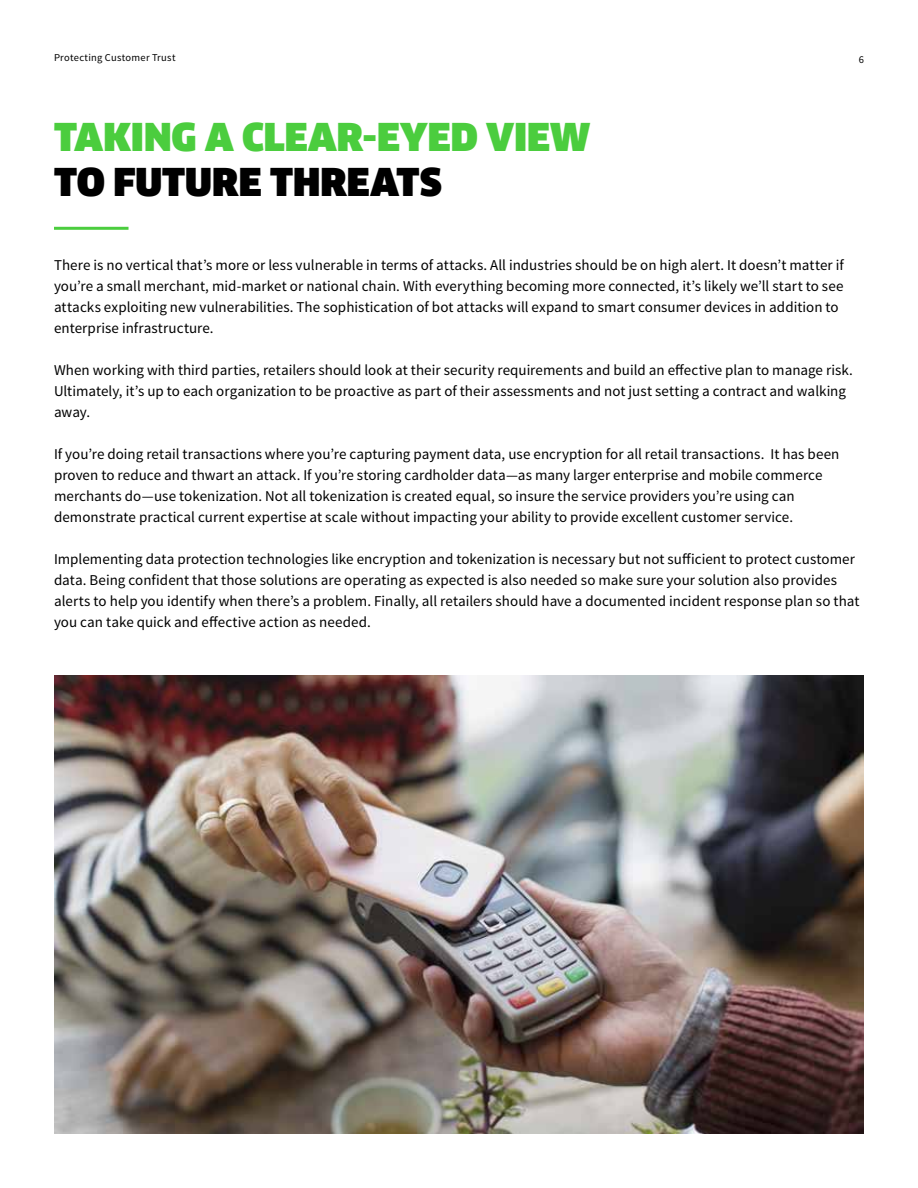
<style>
.page{position:relative;width:918px;height:1188px;background:#fff}
.page>*{position:absolute;margin:0;border:0;box-sizing:border-box;transform-origin:0 0}
.t1{font:900 37.5px "Clan Offc Pro";color:#4bcd3e}
.t2{font:900 37.5px "Clan Offc Pro";color:#000}
.t3{font:15px/21px "Source Sans Pro";letter-spacing:.005em;color:#000}
.t4{font:10.5px "Source Sans Pro";letter-spacing:.025em;color:#000}
</style>
<div class="page">
<hr style="left:54px;top:227px;width:75px;height:3px;background:#4bcd3e">
<img style="left:54px;top:675px;width:810px;height:459px">
<p class="t4" style="left:54px;top:51px;width:123px">Protecting Customer Trust</p>
<p class="t4" style="left:859px;top:53px;width:7px">6</p>
<h1 class="t1" style="left:54px;top:116px;width:538px">TAKING A CLEAR-EYED VIEW</h1>
<h1 class="t2" style="left:54px;top:161px;width:389px">TO FUTURE THREATS</h1>
<p class="t3" style="left:54px;top:255px;width:791px">There is no vertical that’s more or less vulnerable in terms of attacks. All industries should be on high alert. It doesn’t matter if you’re a small merchant, mid-market or national chain. With everything becoming more connected, it’s likely we’ll start to see attacks exploiting new vulnerabilities. The sophistication of bot attacks will expand to smart consumer devices in addition to enterprise infrastructure.</p>
<p class="t3" style="left:54px;top:360px;width:800px">When working with third parties, retailers should look at their security requirements and build an effective plan to manage risk.<br>Ultimately, it’s up to each organization to be proactive as part of their assessments and not just setting a contract and walking away.</p>
<p class="t3" style="left:54px;top:444px;width:787px">If you’re doing retail transactions where you’re capturing payment data, use encryption for all retail transactions. It has been proven to reduce and thwart an attack. If you’re storing cardholder data—as many larger enterprise and mobile commerce merchants do—use tokenization. Not all tokenization is created equal, so insure the service providers you’re using can demonstrate practical current expertise at scale without impacting your ability to provide excellent customer service.</p>
<p class="t3" style="left:54px;top:549px;width:807px">Implementing data protection technologies like encryption and tokenization is necessary but not sufficient to protect customer data. Being confident that those solutions are operating as expected is also needed so make sure your solution also provides alerts to help you identify when there’s a problem. Finally, all retailers should have a documented incident response plan so that you can take quick and effective action as needed.</p>
</div>
